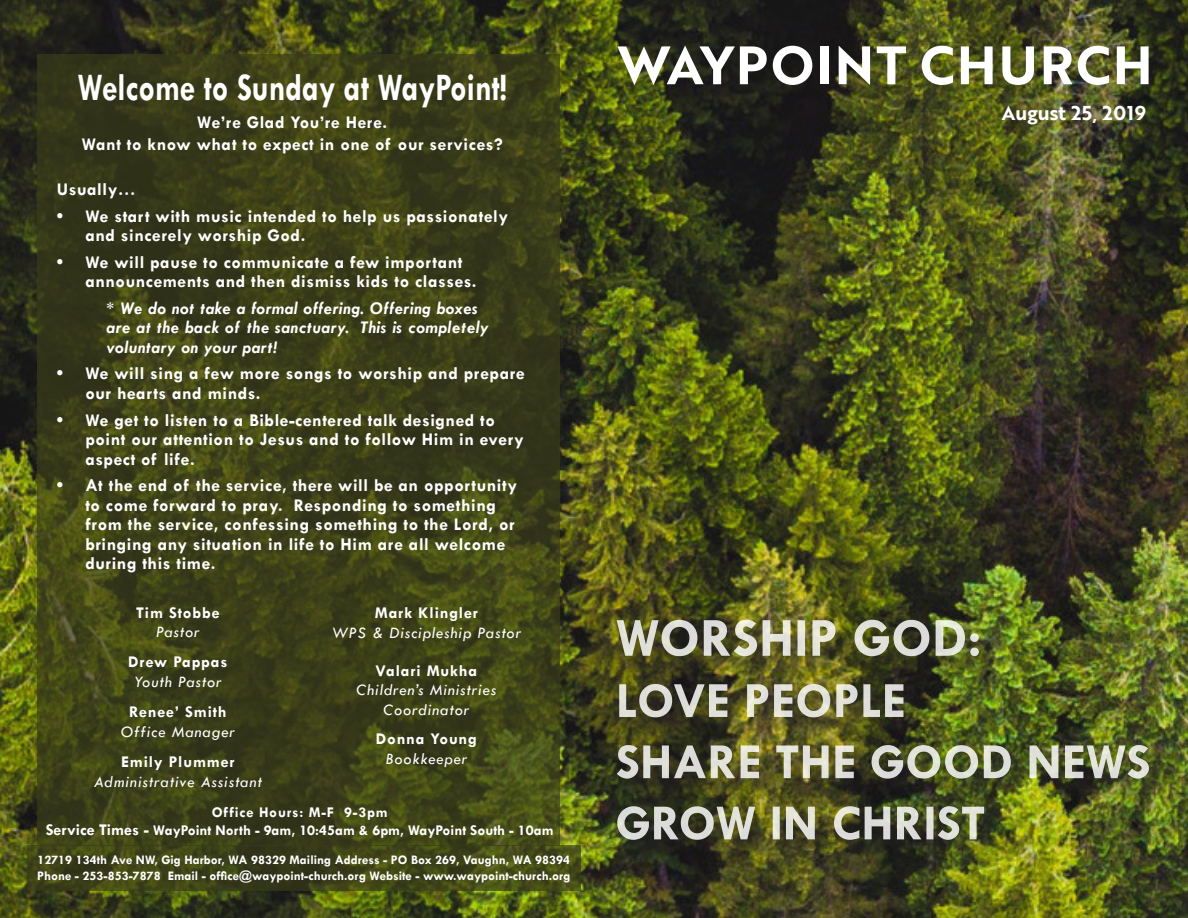
<style>
.page{position:relative;width:1188px;height:918px;background:#fff}
.page>*{position:absolute;margin:0;border:0;box-sizing:border-box;transform-origin:0 0}
.t1{font:52.5px "Brother 1816 Bold";letter-spacing:.04em;color:#fff}
.t2{font:700 39.3px "Tw Cen";color:#fff;scale:.8 1}
.t3{font:19.5px "Brother 1816 Bold";color:#fff}
.t4{font:700 18px/19.5px "Tw Cen";letter-spacing:.03em;color:#fff}
.t5{font:italic 700 18px/19.5px "Tw Cen";letter-spacing:.03em;color:#fff}
.t6{font:italic 16.5px "Tw Cen";letter-spacing:.05em;color:#fff}
.t7{font:700 16.5px "Tw Cen";letter-spacing:.05em;color:#fff}
.t8{font:700 15px "Tw Cen";color:#fff}
.t9{font:700 15px "Tw Cen";letter-spacing:.05em;color:#fff}
.t10{font:700 13.2px "Tw Cen";color:#fff}
.s1{font-size:16.5px}
</style>
<div class="page">
<img style="left:0;top:0;width:1188px;height:918px">
<svg style="left:37px;top:54px;width:522px;height:792px;background:#3c3f18"></svg>
<svg style="left:27px;top:846px;width:553px;height:45px;background:#3f4517"></svg>
<div style="left:620px;top:623px;width:548px;height:235px;background:#231f20;opacity:.75"></div>
<img style="left:617px;top:806px;width:367px;height:34px">
<img style="left:617px;top:745px;width:532px;height:34px">
<img style="left:619px;top:684px;width:284px;height:33px">
<img style="left:617px;top:620px;width:362px;height:36px">
<p class="t2" style="left:78px;top:64px;width:537px">Welcome to Sunday at WayPoint!</p>
<p class="t4" style="left:197px;top:112px;width:192px">We’re Glad You’re Here.</p>
<p class="t4" style="left:82px;top:134px;width:422px">Want to know what to expect in one of our services?</p>
<p class="t4" style="left:57px;top:179px;width:80px">Usually…</p>
<p class="t4" style="left:85px;top:206px;width:424px;text-indent:-28px">• We start with music intended to help us passionately and sincerely worship God.</p>
<p class="t4" style="left:85px;top:252px;width:393px;text-indent:-28px">• We will pause to communicate a few important announcements and then dismiss kids to classes.</p>
<p class="t5" style="left:107px;top:298px;width:383px">* We do not take a formal offering. Offering boxes are at the back of the sanctuary. This is completely voluntary on your part!</p>
<p class="t4" style="left:85px;top:364px;width:441px;text-indent:-28px">• We will sing a few more songs to worship and prepare our hearts and minds.</p>
<p class="t4" style="left:85px;top:410px;width:440px;text-indent:-28px">• We get to listen to a Bible-centered talk designed to point our attention to Jesus and to follow Him in every aspect of life.</p>
<p class="t4" style="left:85px;top:475px;width:433px;text-indent:-28px">• At the end of the service, there will be an opportunity to come forward to pray. Responding to something from the service, confessing something to the Lord, or bringing any situation in life to Him are all welcome during this time.</p>
<p class="t7" style="left:136px;top:602px;width:85px">Tim Stobbe</p>
<p class="t6" style="left:156px;top:622px;width:45px">Pastor</p>
<p class="t7" style="left:128px;top:652px;width:101px">Drew Pappas</p>
<p class="t6" style="left:134px;top:672px;width:89px">Youth Pastor</p>
<p class="t7" style="left:129px;top:702px;width:99px">Renee’ Smith</p>
<p class="t6" style="left:121px;top:722px;width:116px">Office Manager</p>
<p class="t7" style="left:121px;top:752px;width:115px">Emily Plummer</p>
<p class="t6" style="left:94px;top:772px;width:170px">Administrative Assistant</p>
<p class="t7" style="left:375px;top:603px;width:105px">Mark Klingler</p>
<p class="t6" style="left:332px;top:623px;width:191px">WPS &amp; Discipleship Pastor</p>
<p class="t7" style="left:376px;top:660px;width:103px">Valari Mukha</p>
<p class="t6" style="left:357px;top:680px;width:141px">Children’s Ministries</p>
<p class="t6" style="left:383px;top:700px;width:88px">Coordinator</p>
<p class="t7" style="left:376px;top:729px;width:103px">Donna Young</p>
<p class="t6" style="left:386px;top:749px;width:83px">Bookkeeper</p>
<p class="t9" style="left:212px;top:803px;width:177px">Office Hours: M-F 9-3pm</p>
<p class="t8" style="left:46px;top:821px;width:509px"><span class="s1">Service Times -</span> WayPoint North - 9am, 10:45am &amp; 6pm, WayPoint South - 10am</p>
<p class="t10" style="left:37px;top:852px;width:534px">12719 134th Ave NW, Gig Harbor, WA 98329 Mailing Address - PO Box 269, Vaughn, WA 98394</p>
<p class="t10" style="left:37px;top:868px;width:535px">Phone - 253-853-7878 Email - office@waypoint-church.org Website - www.waypoint-church.org</p>
<p class="t1" style="left:617px;top:25px;width:537px">WAYPOINT CHURCH</p>
<p class="t3" style="left:1002px;top:98px;width:146px">August 25, 2019</p>
</div>
